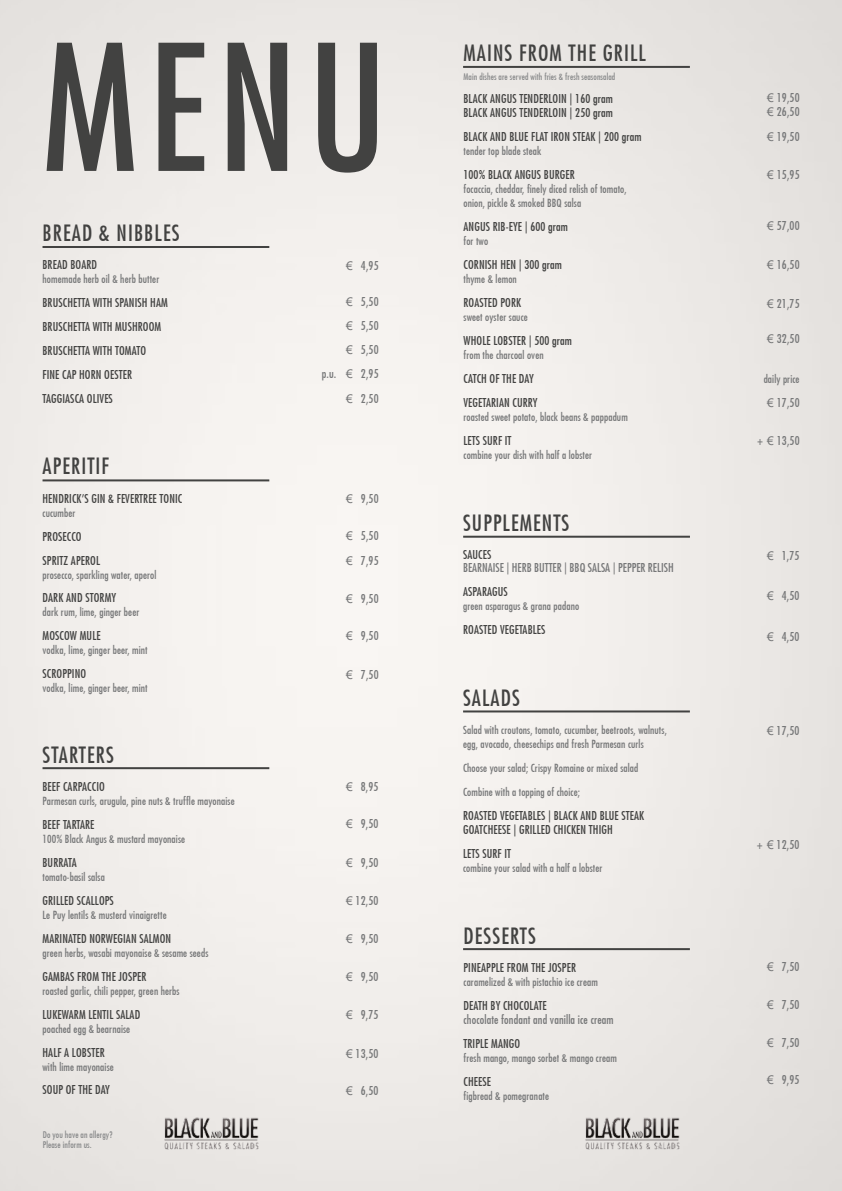
<style>
.page{position:relative;width:842px;height:1191px;background:#eeebe8}
.page>*{position:absolute;margin:0;border:0;box-sizing:border-box;transform-origin:0 0}
.t1{font:500 condensed 170px "Futura";color:#424241}
.t2{font:500 condensed 22px "Futura";letter-spacing:.05em;color:#424241}
.t3{font:500 condensed 12px/24px "Futura";letter-spacing:.01em;color:#424241}
.t4{font:500 condensed 12px/24.2px "Futura";letter-spacing:.01em;color:#767778}
.t5{font:500 condensed 11px/14px "Futura";letter-spacing:.01em;color:#767778}
.t6{font:500 condensed 9px/10px "Futura";letter-spacing:.01em;color:#88898a}
.s1{font-family:"Arial";font-weight:400;font-stretch:normal}
</style>
<div class="page">
<img style="left:164px;top:1117px;width:95px;height:33px">
<img style="left:585px;top:1117px;width:95px;height:33px">
<hr style="left:43px;top:479px;width:226px;height:2px;background:#424241">
<hr style="left:43px;top:767px;width:226px;height:2px;background:#424241">
<hr style="left:463px;top:66px;width:227px;height:2px;background:#424241">
<hr style="left:463px;top:536px;width:227px;height:2px;background:#424241">
<hr style="left:463px;top:710px;width:227px;height:2px;background:#424241">
<hr style="left:463px;top:948px;width:227px;height:2px;background:#424241">
<hr style="left:43px;top:246px;width:226px;height:2px;background:#424241">
<h1 class="t1" style="left:43px;top:6px;width:346px">MENU</h1>
<h2 class="t2" style="left:43px;top:219px;width:138px">BREAD &amp; NIBBLES</h2>
<p class="t3" style="left:43px;top:252px;width:56px">BREAD BOARD</p>
<p class="t5" style="left:43px;top:272px;width:118px">homemade herb oil &amp; herb butter</p>
<p class="t3" style="left:43px;top:290px;width:127px">BRUSCHETTA WITH SPANISH HAM<br>BRUSCHETTA WITH MUSHROOM<br>BRUSCHETTA WITH TOMATO<br>FINE CAP HORN OESTER<br>TAGGIASCA OLIVES</p>
<h2 class="t2" style="left:43px;top:453px;width:68px">APERITIF</h2>
<p class="t3" style="left:43px;top:486px;width:141px">HENDRICK’S GIN &amp; FEVERTREE TONIC</p>
<p class="t5" style="left:43px;top:506px;width:35px">cucumber</p>
<p class="t3" style="left:43px;top:524px;width:59px">PROSECCO<br>SPRITZ APEROL</p>
<p class="t5" style="left:43px;top:568px;width:115px">prosecco, sparkling water, aperol</p>
<p class="t3" style="left:43px;top:585px;width:75px">DARK AND STORMY</p>
<p class="t5" style="left:43px;top:605px;width:98px">dark rum, lime, ginger beer</p>
<p class="t3" style="left:43px;top:623px;width:60px">MOSCOW MULE</p>
<p class="t5" style="left:43px;top:643px;width:107px">vodka, lime, ginger beer, mint</p>
<p class="t3" style="left:43px;top:662px;width:45px">SCROPPINO</p>
<p class="t5" style="left:43px;top:681px;width:107px">vodka, lime, ginger beer, mint</p>
<h2 class="t2" style="left:43px;top:742px;width:73px">STARTERS</h2>
<p class="t3" style="left:43px;top:775px;width:64px">BEEF CARPACCIO</p>
<p class="t5" style="left:43px;top:794px;width:194px">Parmesan curls, arugula, pine nuts &amp; truffle mayonaise</p>
<p class="t3" style="left:43px;top:813px;width:53px">BEEF TARTARE</p>
<p class="t5" style="left:43px;top:832px;width:144px">100% Black Angus &amp; mustard mayonaise</p>
<p class="t3" style="left:43px;top:851px;width:36px">BURRATA</p>
<p class="t5" style="left:43px;top:870px;width:64px">tomato-basil salsa</p>
<p class="t3" style="left:43px;top:889px;width:73px">GRILLED SCALLOPS</p>
<p class="t5" style="left:43px;top:908px;width:126px">Le Puy lentils &amp; musterd vinaigrette</p>
<p class="t3" style="left:43px;top:927px;width:130px">MARINATED NORWEGIAN SALMON</p>
<p class="t5" style="left:43px;top:946px;width:167px">green herbs, wasabi mayonaise &amp; sesame seeds</p>
<p class="t3" style="left:43px;top:965px;width:106px">GAMBAS FROM THE JOSPER</p>
<p class="t5" style="left:43px;top:984px;width:139px">roasted garlic, chili pepper, green herbs</p>
<p class="t3" style="left:43px;top:1003px;width:99px">LUKEWARM LENTIL SALAD</p>
<p class="t5" style="left:43px;top:1022px;width:89px">poached egg &amp; bearnaise</p>
<p class="t3" style="left:43px;top:1041px;width:64px">HALF A LOBSTER</p>
<p class="t5" style="left:43px;top:1060px;width:73px">with lime mayonaise</p>
<p class="t3" style="left:43px;top:1078px;width:69px">SOUP OF THE DAY</p>
<p class="t6" style="left:43px;top:1129px;width:71px">Do you have an allergy?<br>Please inform us.</p>
<p class="t4" style="left:346px;top:253px;width:34px"><span class="s1">€</span> 4,95</p>
<p class="t4" style="left:322px;top:289px;width:58px;text-align:right"><span class="s1">€</span> 5,50<br><span class="s1">€</span> 5,50<br><span class="s1">€</span> 5,50<br>p.u. <span class="s1">€</span> 2,95 <span class="s1">€</span> 2,50</p>
<p class="t4" style="left:346px;top:486px;width:34px"><span class="s1">€</span> 9,50</p>
<p class="t4" style="left:346px;top:523px;width:34px;line-height:25px"><span class="s1">€</span> 5,50 <span class="s1">€</span> 7,95</p>
<p class="t4" style="left:346px;top:586px;width:34px"><span class="s1">€</span> 9,50</p>
<p class="t4" style="left:346px;top:623px;width:34px"><span class="s1">€</span> 9,50</p>
<p class="t4" style="left:346px;top:662px;width:34px"><span class="s1">€</span> 7,50</p>
<p class="t4" style="left:346px;top:774px;width:34px"><span class="s1">€</span> 8,95</p>
<p class="t4" style="left:346px;top:811px;width:34px"><span class="s1">€</span> 9,50</p>
<p class="t4" style="left:346px;top:850px;width:34px"><span class="s1">€</span> 9,50</p>
<p class="t4" style="left:346px;top:888px;width:34px"><span class="s1">€</span> 12,50</p>
<p class="t4" style="left:346px;top:926px;width:34px"><span class="s1">€</span> 9,50</p>
<p class="t4" style="left:346px;top:964px;width:34px"><span class="s1">€</span> 9,50</p>
<p class="t4" style="left:346px;top:1002px;width:34px"><span class="s1">€</span> 9,75</p>
<p class="t4" style="left:346px;top:1041px;width:34px"><span class="s1">€</span> 13,50</p>
<p class="t4" style="left:346px;top:1078px;width:34px"><span class="s1">€</span> 6,50</p>
<h2 class="t2" style="left:463px;top:39px;width:184px">MAINS FROM THE GRILL</h2>
<p class="t3" style="left:463px;top:91px;width:151px;line-height:14px">BLACK ANGUS TENDERLOIN | 160 gram<br>BLACK ANGUS TENDERLOIN | 250 gram</p>
<p class="t3" style="left:463px;top:124px;width:180px">BLACK AND BLUE FLAT IRON STEAK | 200 gram</p>
<p class="t5" style="left:463px;top:144px;width:80px">tender top blade steak</p>
<p class="t3" style="left:463px;top:162px;width:113px">100% BLACK ANGUS BURGER</p>
<p class="t5" style="left:463px;top:182px;width:165px">focaccia, cheddar, finely diced relish of tomato, onion, pickle &amp; smoked BBQ salsa</p>
<p class="t3" style="left:463px;top:214px;width:106px">ANGUS RIB-EYE | 600 gram</p>
<p class="t5" style="left:463px;top:234px;width:26px">for two</p>
<p class="t3" style="left:463px;top:252px;width:100px">CORNISH HEN | 300 gram</p>
<p class="t5" style="left:463px;top:272px;width:55px">thyme &amp; lemon</p>
<p class="t3" style="left:463px;top:290px;width:59px">ROASTED PORK</p>
<p class="t5" style="left:463px;top:310px;width:66px">sweet oyster sauce</p>
<p class="t3" style="left:463px;top:328px;width:110px">WHOLE LOBSTER | 500 gram</p>
<p class="t5" style="left:463px;top:348px;width:82px">from the charcoal oven</p>
<p class="t3" style="left:463px;top:366px;width:75px">CATCH OF THE DAY<br>VEGETARIAN CURRY</p>
<p class="t5" style="left:463px;top:410px;width:166px">roasted sweet potato, black beans &amp; pappadum</p>
<p class="t3" style="left:463px;top:428px;width:49px">LETS SURF IT</p>
<p class="t5" style="left:463px;top:448px;width:130px">combine your dish with half a lobster</p>
<p class="t6" style="left:463px;top:71px;width:153px">Main dishes are served with fries &amp; fresh seasonsalad</p>
<h2 class="t2" style="left:463px;top:509px;width:108px">SUPPLEMENTS</h2>
<p class="t3" style="left:463px;top:542px;width:30px">SAUCES</p>
<p class="t4" style="left:463px;top:555px;width:212px">BEARNAISE | HERB BUTTER | BBQ SALSA | PEPPER RELISH</p>
<p class="t3" style="left:463px;top:580px;width:46px">ASPARAGUS</p>
<p class="t5" style="left:463px;top:599px;width:118px">green asparagus &amp; grana padano</p>
<p class="t3" style="left:463px;top:618px;width:84px">ROASTED VEGETABLES</p>
<h2 class="t2" style="left:463px;top:684px;width:58px">SALADS</h2>
<p class="t5" style="left:463px;top:722px;width:205px">Salad with croutons, tomato, cucumber, beetroots, walnuts, egg, avocado, cheesechips and fresh Parmesan curls</p>
<p class="t5" style="left:463px;top:755px;width:177px;line-height:24px">Choose your salad; Crispy Romaine or mixed salad<br>Combine with a topping of choice;</p>
<p class="t3" style="left:463px;top:808px;width:183px;line-height:14px">ROASTED VEGETABLES | BLACK AND BLUE STEAK<br>GOATCHEESE | GRILLED CHICKEN THIGH</p>
<p class="t3" style="left:463px;top:841px;width:49px">LETS SURF IT</p>
<p class="t5" style="left:463px;top:860px;width:141px">combine your salad with a half a lobster</p>
<h2 class="t2" style="left:463px;top:922px;width:74px">DESSERTS</h2>
<p class="t3" style="left:463px;top:955px;width:114px">PINEAPPLE FROM THE JOSPER</p>
<p class="t5" style="left:463px;top:974px;width:136px">caramelized &amp; with pistachio ice cream</p>
<p class="t3" style="left:463px;top:993px;width:85px">DEATH BY CHOCOLATE</p>
<p class="t4" style="left:463px;top:1007px;width:152px">chocolate fondant and vanilla ice cream</p>
<p class="t3" style="left:463px;top:1031px;width:58px">TRIPLE MANGO</p>
<p class="t5" style="left:463px;top:1050px;width:155px">fresh mango, mango sorbet &amp; mango cream</p>
<p class="t3" style="left:463px;top:1069px;width:29px">CHEESE</p>
<p class="t5" style="left:463px;top:1088px;width:87px">figbread &amp; pomegranate</p>
<p class="t4" style="left:767px;top:91px;width:34px;line-height:14px"><span class="s1">€</span> 19,50 <span class="s1">€</span> 26,50</p>
<p class="t4" style="left:767px;top:124px;width:34px"><span class="s1">€</span> 19,50</p>
<p class="t4" style="left:767px;top:162px;width:34px"><span class="s1">€</span> 15,95</p>
<p class="t4" style="left:767px;top:213px;width:34px"><span class="s1">€</span> 57,00</p>
<p class="t4" style="left:767px;top:252px;width:34px"><span class="s1">€</span> 16,50</p>
<p class="t4" style="left:767px;top:291px;width:34px"><span class="s1">€</span> 21,75</p>
<p class="t4" style="left:767px;top:326px;width:34px"><span class="s1">€</span> 32,50</p>
<p class="t5" style="left:764px;top:372px;width:37px">daily price</p>
<p class="t4" style="left:767px;top:390px;width:34px"><span class="s1">€</span> 17,50</p>
<p class="t4" style="left:757px;top:428px;width:44px">+ <span class="s1">€</span> 13,50</p>
<p class="t4" style="left:767px;top:543px;width:34px"><span class="s1">€</span> 1,75</p>
<p class="t4" style="left:767px;top:583px;width:34px"><span class="s1">€</span> 4,50</p>
<p class="t4" style="left:767px;top:624px;width:34px"><span class="s1">€</span> 4,50</p>
<p class="t4" style="left:767px;top:718px;width:34px"><span class="s1">€</span> 17,50</p>
<p class="t4" style="left:757px;top:832px;width:44px">+ <span class="s1">€</span> 12,50</p>
<p class="t4" style="left:767px;top:954px;width:34px"><span class="s1">€</span> 7,50</p>
<p class="t4" style="left:767px;top:992px;width:34px"><span class="s1">€</span> 7,50</p>
<p class="t4" style="left:767px;top:1030px;width:34px"><span class="s1">€</span> 7,50</p>
<p class="t4" style="left:767px;top:1067px;width:34px"><span class="s1">€</span> 9,95</p>
</div>
